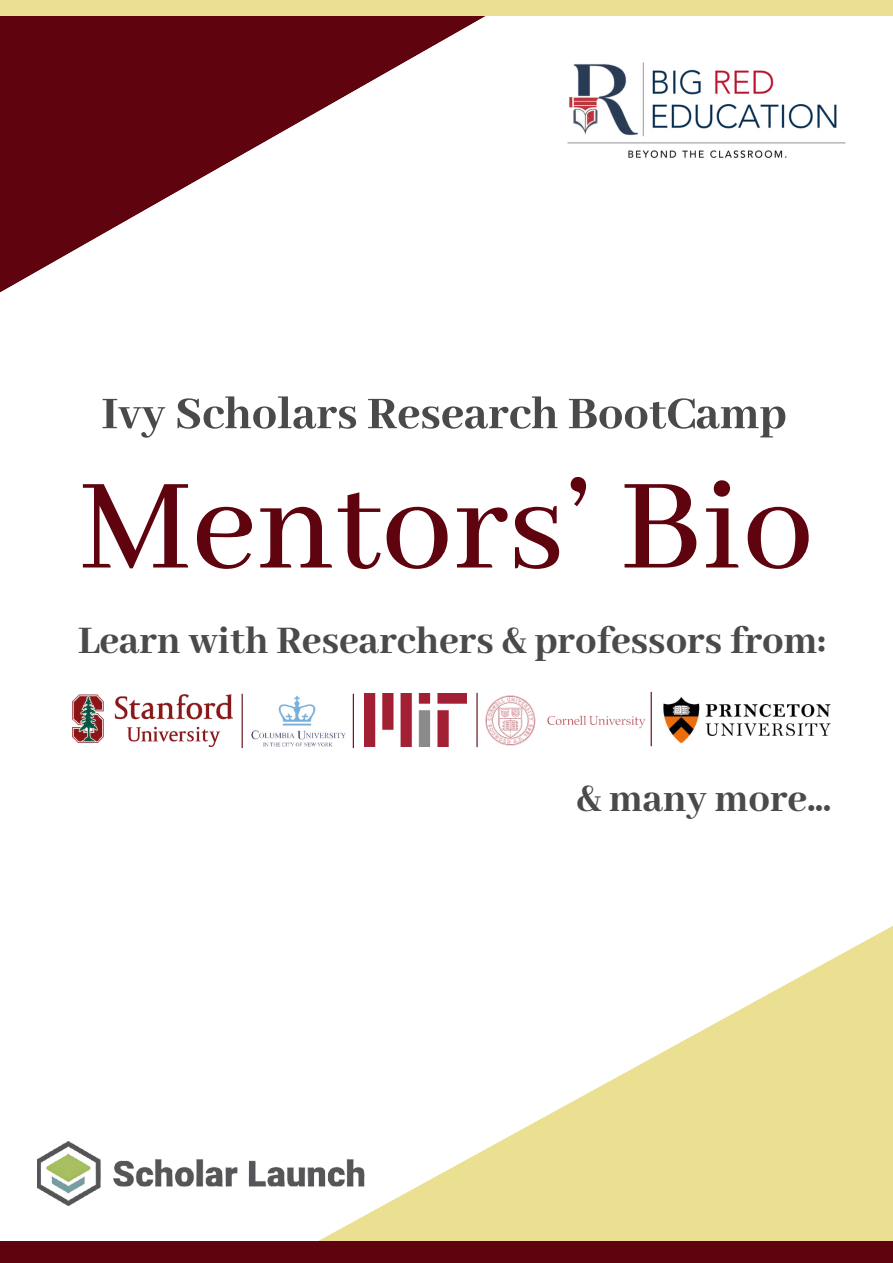
<style>
.page{position:relative;width:893px;height:1263px;background:#fff}
.page>*{position:absolute;margin:0;border:0;box-sizing:border-box;transform-origin:0 0}
.t1{font:500 142.2px "Abhaya Libre";color:#5f040e}
.t2{font:800 50.03px "Abhaya Libre";color:#4a4a4a}
.t3{font:800 42.53px "Abhaya Libre";color:#4a4a4a}
</style>
<div class="page">
<svg style="left:0;top:16px;width:486px;height:277px"></svg>
<svg style="left:232px;top:691px;width:661px;height:550px"></svg>
<div style="left:0;top:1241px;width:893px;height:22px;background:#5f040e"></div>
<div style="left:0;top:0;width:893px;height:16px;background:#ebe092"></div>
<hr style="left:242px;top:694px;width:1px;height:54px;background:#5f040e">
<img style="left:251px;top:694px;width:96px;height:52px">
<img style="left:73px;top:694px;width:159px;height:53px">
<img style="left:365px;top:694px;width:101px;height:52px">
<img style="left:484px;top:694px;width:163px;height:52px">
<hr style="left:353px;top:694px;width:1px;height:54px;background:#5f040e">
<hr style="left:476px;top:693px;width:1px;height:54px;background:#5f040e">
<hr style="left:650px;top:692px;width:2px;height:54px;background:#5f040e">
<img style="left:662px;top:696px;width:169px;height:48px">
<img style="left:567px;top:62px;width:279px;height:97px">
<img style="left:37px;top:1142px;width:328px;height:64px">
<p class="t2" style="left:102px;top:386px;width:686px">Ivy Scholars Research BootCamp</p>
<h1 class="t1" style="left:79px;top:448px;width:736px">Mentors’ Bio</h1>
<p class="t3" style="left:78px;top:617px;width:749px">Learn with Researchers &amp; professors from:</p>
<p class="t3" style="left:576px;top:775px;width:256px">&amp; many more...</p>
</div>
